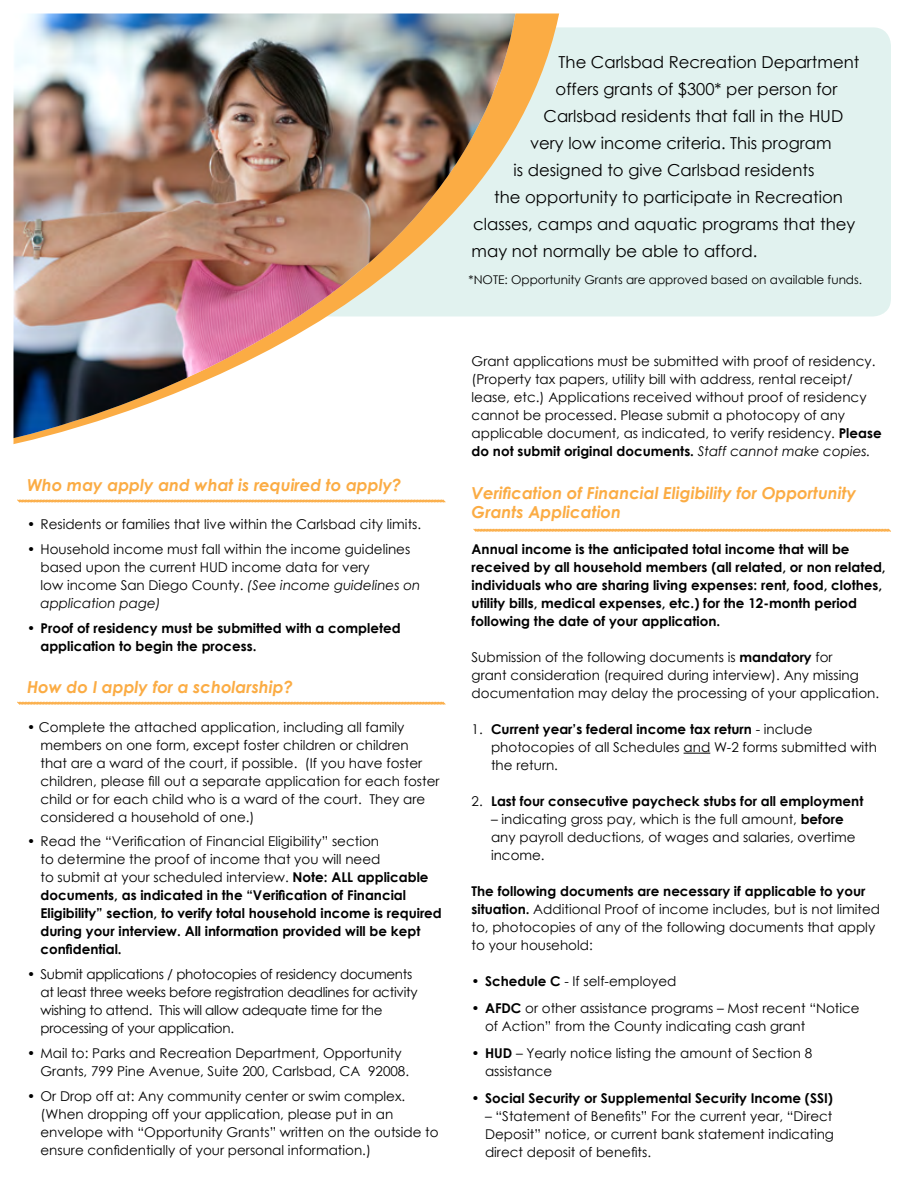
<style>
.page{position:relative;width:918px;height:1188px;background:#fff}
.page>*{position:absolute;margin:0;border:0;box-sizing:border-box;transform-origin:0 0}
.t1{font:16.5px "Century Gothic";color:#000}
.t2{font:italic 700 16.5px/18.8px "Century Gothic";color:#fbac44}
.t3{font:13.5px/18px "Century Gothic";color:#000}
.t4{font:700 13.5px/18px "Century Gothic";color:#000}
.t5{font:13.5px/18px "Century Gothic";letter-spacing:-.02em;color:#000}
.t6{font:12px "Century Gothic";color:#000}
.s1{font-style:italic}
.s2{font-weight:400}
.s3{font-weight:700}
</style>
<div class="page">
<div style="left:0;top:27px;width:891px;height:290px;background:#e1f2ef;border-radius:18px"></div>
<svg style="left:15px;top:15px;width:547px;height:429px"></svg>
<img style="left:15px;top:15px;width:503px;height:426px">
<svg style="left:17px;top:499px;width:429px;height:4px;background:#fccb8c"></svg>
<svg style="left:17px;top:701px;width:429px;height:4px;background:#fccb8c"></svg>
<svg style="left:473px;top:528px;width:418px;height:4px;background:#fccb8c"></svg>
<svg style="left:684px;top:753px;width:26px;height:1px"></svg>
<p class="t2" style="left:27px;top:475px;width:376px">Who may apply and what is required to apply?</p>
<p class="t3" style="left:27px;top:515px;width:396px">• Residents or families that live within the Carlsbad city limits.</p>
<p class="t3" style="left:40px;top:540px;width:381px;text-indent:-14px">• Household income must fall within the income guidelines based upon the current HUD income data for very<br>low income San Diego County. <span class="s1">(See income guidelines on application page)</span></p>
<p class="t4" style="left:40px;top:618px;width:362px;text-indent:-14px"><span class="s2">•</span> Proof of residency must be submitted with a completed application to begin the process.</p>
<p class="t2" style="left:27px;top:677px;width:267px">How do I apply for a scholarship?</p>
<p class="t3" style="left:40px;top:718px;width:401px;text-indent:-14px">• Complete the attached application, including all family members on one form, except foster children or children<br>that are a ward of the court, if possible. (If you have foster children, please fill out a separate application for each foster child or for each child who is a ward of the court. They are considered a household of one.)</p>
<p class="t4" style="left:40px;top:832px;width:403px;text-indent:-14px"><span class="s2">• Read the “Verification of Financial Eligibility” section<br>to determine the proof of income that you will need<br>to submit at your scheduled interview.</span> Note: ALL applicable documents, as indicated in the “Verification of Financial Eligibility” section, to verify total household income is required during your interview. All information provided will be kept confidential.</p>
<p class="t5" style="left:40px;top:965px;width:379px;text-indent:-14px">• Submit applications / photocopies of residency documents at least three weeks before registration deadlines for activity wishing to attend. This will allow adequate time for the processing of your application.</p>
<p class="t3" style="left:40px;top:1044px;width:370px;text-indent:-14px">• Mail to: Parks and Recreation Department, Opportunity<br>Grants, 799 Pine Avenue, Suite 200, Carlsbad, CA 92008.</p>
<p class="t3" style="left:40px;top:1086px;width:400px;text-indent:-14px">• Or Drop off at: Any community center or swim complex. (When dropping off your application, please put in an envelope with “Opportunity Grants” written on the outside to ensure confidentially of your personal information.)</p>
<p class="t1" style="left:559px;top:51px;width:302px">The Carlsbad Recreation Department</p>
<p class="t1" style="left:556px;top:78px;width:283px">offers grants of $300* per person for</p>
<p class="t1" style="left:544px;top:105px;width:301px">Carlsbad residents that fall in the HUD</p>
<p class="t1" style="left:530px;top:132px;width:303px">very low income criteria. This program</p>
<p class="t1" style="left:514px;top:159px;width:302px">is designed to give Carlsbad residents</p>
<p class="t1" style="left:494px;top:186px;width:350px">the opportunity to participate in Recreation</p>
<p class="t1" style="left:473px;top:213px;width:384px">classes, camps and aquatic programs that they</p>
<p class="t1" style="left:472px;top:240px;width:287px">may not normally be able to afford.</p>
<p class="t6" style="left:469px;top:271px;width:395px">*NOTE: Opportunity Grants are approved based on available funds.</p>
<p class="t3" style="left:472px;top:352px;width:412px">Grant applications must be submitted with proof of residency. (Property tax papers, utility bill with address, rental receipt/ lease, etc.) Applications received without proof of residency cannot be processed. Please submit a photocopy of any applicable document, as indicated, to verify residency. <span class="s3">Please do not submit original documents.</span> <span class="s1">Staff cannot make copies.</span></p>
<p class="t2" style="left:472px;top:483px;width:386px">Verification of Financial Eligibility for Opportunity<br>Grants Application</p>
<p class="t4" style="left:472px;top:539px;width:416px">Annual income is the anticipated total income that will be received by all household members (all related, or non related, individuals who are sharing living expenses: rent, food, clothes, utility bills, medical expenses, etc.) for the 12-month period following the date of your application.</p>
<p class="t3" style="left:472px;top:648px;width:409px">Submission of the following documents is <span class="s3">mandatory</span> for<br>grant consideration (required during interview). Any missing documentation may delay the processing of your application.</p>
<p class="t3" style="left:491px;top:720px;width:388px;text-indent:-19px">1. <span class="s3">Current year’s federal income tax return</span> - include photocopies of all Schedules and W-2 forms submitted with the return.</p>
<p class="t4" style="left:472px;top:791px;width:393px"><span class="s2">2.</span> Last four consecutive paycheck stubs for all employment</p>
<p class="t3" style="left:491px;top:810px;width:366px">– indicating gross pay, which is the full amount, <span class="s3">before </span>any payroll deductions, of wages and salaries, overtime income.</p>
<p class="t3" style="left:472px;top:882px;width:410px"><span class="s3">The following documents are necessary if applicable to your situation.</span> Additional Proof of income includes, but is not limited to, photocopies of any of the following documents that apply to your household:</p>
<p class="t3" style="left:472px;top:972px;width:206px"><span class="s3">• Schedule C</span> - If self-employed</p>
<p class="t3" style="left:485px;top:999px;width:376px;text-indent:-14px">• <span class="s3">AFDC</span> or other assistance programs – Most recent “Notice of Action” from the County indicating cash grant</p>
<p class="t3" style="left:485px;top:1044px;width:329px;text-indent:-14px">• <span class="s3">HUD</span> – Yearly notice listing the amount of Section 8 assistance</p>
<p class="t4" style="left:472px;top:1088px;width:363px"><span class="s2">•</span> Social Security or Supplemental Security Income (SSI)</p>
<p class="t3" style="left:485px;top:1107px;width:351px;text-align:justify">– “Statement of Benefits” For the current year, “Direct Deposit” notice, or current bank statement indicating direct deposit of benefits.</p>
</div>
